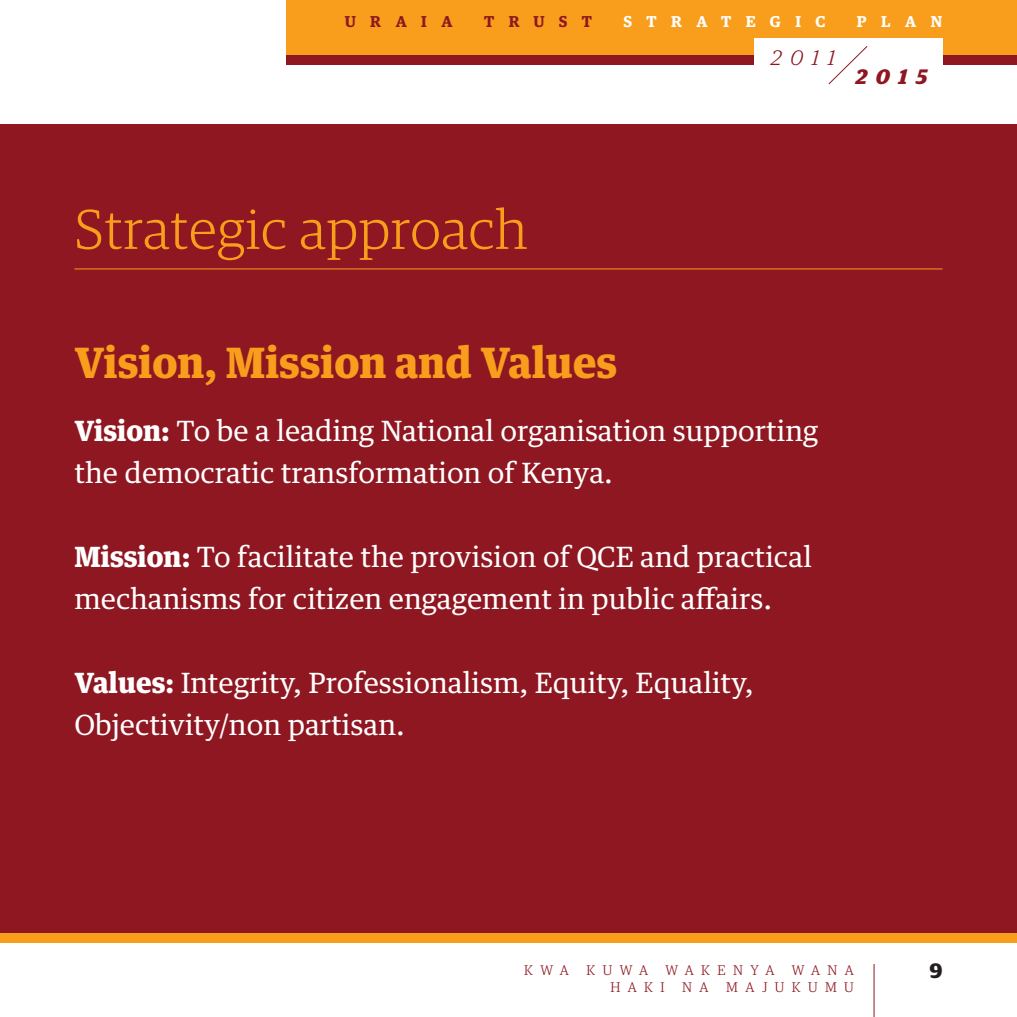
<style>
.page{position:relative;width:1017px;height:1017px;background:#fff}
.page>*{position:absolute;margin:0;border:0;box-sizing:border-box;transform-origin:0 0}
.t1{font:300 56px "Guardian Egyp";letter-spacing:.02em;color:#f89e1c}
.t2{font:900 42px "Guardian Text Egyp";color:#f89e1c}
.t3{font:28px/42px "Guardian Text Egyp";color:#fff}
.t4{font:italic 700 21px "Guardian Egyp";color:#8e1721}
.t5{font:italic 300 21px "Guardian Egyp";color:#8e1721}
.t6{font:700 21px "Guardian Egyp";color:#231f20}
.t7{font:600 15.75px "Guardian Egyp";letter-spacing:.92em;color:#fff}
.t8{font:600 15.75px "Guardian Egyp";letter-spacing:.92em;color:#8e1721}
.t9{font:300 14px "Guardian Egyp";letter-spacing:.53em;color:#8e1721}
.s1{font-weight:900}
</style>
<div class="page">
<div style="left:286px;top:0;width:731px;height:65px;background:#f89e1c"></div>
<div style="left:286px;top:55px;width:731px;height:10px;background:#8e1721"></div>
<hr style="left:874px;top:964px;width:1px;height:53px;background:#8e1721">
<div style="left:754px;top:38px;width:188px;height:33px;background:#fff"></div>
<svg style="left:828px;top:46px;width:40px;height:39px"></svg>
<div style="left:0;top:124px;width:1017px;height:814px;background:#8e1721"></div>
<hr style="left:74px;top:269px;width:869px;height:1px;background:#f89e1c">
<div style="left:0;top:933px;width:1017px;height:10px;background:#f89e1c"></div>
<p class="t8" style="left:345px;top:10px;width:109px">URAIA</p>
<p class="t8" style="left:484px;top:10px;width:109px">TRUST</p>
<p class="t7" style="left:623px;top:10px;width:18px">ST</p>
<p class="t7" style="left:671px;top:10px;width:156px">RATEGIC</p>
<p class="t7" style="left:857px;top:10px;width:87px">PLAN</p>
<p class="t5" style="left:771px;top:44px;width:65px">2011</p>
<p class="t4" style="left:856px;top:61px;width:73px">2015</p>
<h1 class="t1" style="left:74px;top:192px;width:454px">Strategic approach</h1>
<h2 class="t2" style="left:74px;top:328px;width:544px">Vision, Mission and Values</h2>
<p class="t3" style="left:74px;top:407px;width:745px"><span class="s1">Vision:</span> To be a leading National organisation supporting the democratic transformation of Kenya.</p>
<p class="t3" style="left:74px;top:533px;width:739px"><span class="s1">Mission:</span> To facilitate the provision of QCE and practical mechanisms for citizen engagement in public affairs.</p>
<p class="t3" style="left:74px;top:659px;width:680px"><span class="s1">Values:</span> Integrity, Professionalism, Equity, Equality,<br>Objectivity/non partisan.</p>
<p class="t9" style="left:524px;top:961px;width:46px">KWA</p>
<p class="t9" style="left:586px;top:961px;width:63px">KUWA</p>
<p class="t9" style="left:665px;top:961px;width:110px">WAKENYA</p>
<p class="t9" style="left:792px;top:961px;width:63px">WANA</p>
<p class="t9" style="left:610px;top:978px;width:56px">HAKI</p>
<p class="t9" style="left:682px;top:978px;width:28px">N A</p>
<p class="t9" style="left:726px;top:978px;width:129px">MAJUKUMU</p>
<p class="t6" style="left:929px;top:954px;width:15px">9</p>
</div>
